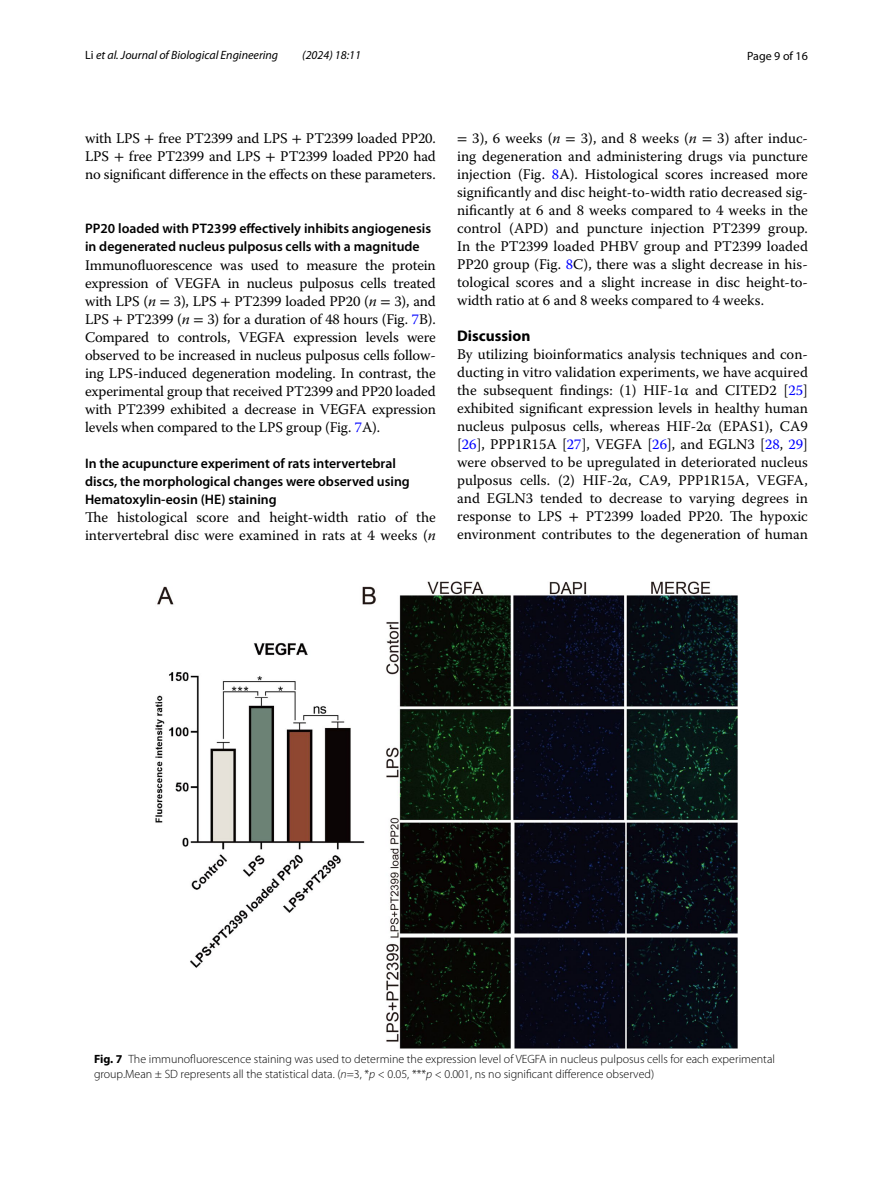
<style>
.page{position:relative;width:893px;height:1187px;background:#fff}
.page>*{position:absolute;margin:0;border:0;box-sizing:border-box;transform-origin:0 0}
.t1{font:700 15.45px "Myriad Pro";color:#000}
.t2{font:14.7px/18px "Warnock Pro";color:#000;text-align:justify}
.t3{font:600 13.8px/18px "Myriad Pro";color:#000}
.t4{font:300 12px/15px "Myriad Pro";color:#000}
.t5{font:italic 12px "Myriad Pro";color:#000}
.t6{font:12px "Myriad Pro";color:#000}
.s1{font-style:normal}
.s2{font-family:"STIX"}
.s3{font-style:italic}
.s4{color:#00f}
.s5{font-weight:700}
</style>
<div class="page">
<img style="left:155px;top:581px;width:582px;height:467px">
<p class="t5" style="left:85px;top:48px;width:195px"><span class="s1">Li</span> et al. Journal of Biological Engineering</p>
<p class="t5" style="left:302px;top:48px;width:60px">(2024) 18:11</p>
<p class="t6" style="left:747px;top:48px;width:62px">Page 9 of 16</p>
<p class="t2" style="left:85px;top:129px;width:352px">with LPS <span class="s2">+</span> free PT2399 and LPS <span class="s2">+</span> PT2399 loaded PP20.<br>LPS <span class="s2">+</span> free PT2399 and LPS <span class="s2">+</span> PT2399 loaded PP20 had no significant difference in the effects on these parameters.</p>
<p class="t3" style="left:85px;top:219px;width:348px">PP20 loaded with PT2399 effectively inhibits angiogenesis in degenerated nucleus pulposus cells with a magnitude</p>
<p class="t2" style="left:85px;top:255px;width:352px">Immunofluorescence was used to measure the protein expression of VEGFA in nucleus pulposus cells treated with LPS (<span class="s3">n</span> <span class="s2">=</span> 3), LPS <span class="s2">+</span> PT2399 loaded PP20 (<span class="s3">n</span> <span class="s2">=</span> 3), and LPS <span class="s2">+</span> PT2399 (<span class="s3">n</span> <span class="s2">=</span> 3) for a duration of 48 hours (Fig. <span class="s4">7</span>B).<br>Compared to controls, VEGFA expression levels were observed to be increased in nucleus pulposus cells follow&shy;ing LPS-induced degeneration modeling. In contrast, the experimental group that received PT2399 and PP20 loaded with PT2399 exhibited a decrease in VEGFA expression levels when compared to the LPS group (Fig. <span class="s4">7</span>A).</p>
<p class="t3" style="left:85px;top:453px;width:326px">In the acupuncture experiment of rats intervertebral discs, the morphological changes were observed using<br>Hematoxylin‑eosin (HE) staining</p>
<p class="t2" style="left:85px;top:507px;width:352px">The histological score and height-width ratio of the intervertebral disc were examined in rats at 4 weeks (<span class="s3">n</span></p>
<p class="t2" style="left:457px;top:129px;width:352px"><span class="s2">=</span> 3), 6 weeks (<span class="s3">n</span> <span class="s2">=</span> 3), and 8 weeks (<span class="s3">n</span> <span class="s2">=</span> 3) after induc&shy;ing degeneration and administering drugs via puncture injection (Fig. <span class="s4">8</span>A). Histological scores increased more significantly and disc height-to-width ratio decreased sig&shy;nificantly at 6 and 8 weeks compared to 4 weeks in the control (APD) and puncture injection PT2399 group.<br>In the PT2399 loaded PHBV group and PT2399 loaded PP20 group (Fig. <span class="s4">8</span>C), there was a slight decrease in his&shy;tological scores and a slight increase in disc height-to&shy;width ratio at 6 and 8 weeks compared to 4 weeks.</p>
<p class="t1" style="left:457px;top:325px;width:75px">Discussion</p>
<p class="t2" style="left:457px;top:345px;width:352px">By utilizing bioinformatics analysis techniques and con&shy;ducting in vitro validation experiments, we have acquired the subsequent findings: (1) HIF-1α and CITED2 [<span class="s4">25</span>] exhibited significant expression levels in healthy human nucleus pulposus cells, whereas HIF-2α (EPAS1), CA9 [<span class="s4">26</span>], PPP1R15A [<span class="s4">27</span>], VEGFA [<span class="s4">26</span>], and EGLN3 [<span class="s4">28</span>, <span class="s4">29</span>] were observed to be upregulated in deteriorated nucleus pulposus cells. (2) HIF-2α, CA9, PPP1R15A, VEGFA, and EGLN3 tended to decrease to varying degrees in response to LPS <span class="s2">+</span> PT2399 loaded PP20. The hypoxic environment contributes to the degeneration of human</p>
<p class="t4" style="left:94px;top:1051px;width:682px"><span class="s5">Fig. 7</span> The immunofluorescence staining was used to determine the expression level of VEGFA in nucleus pulposus cells for each experimental group.Mean ± SD represents all the statistical data. (<span class="s3">n</span>=3, *<span class="s3">p</span> &lt; 0.05, ***<span class="s3">p</span> &lt; 0.001, ns no significant difference observed)</p>
</div>
